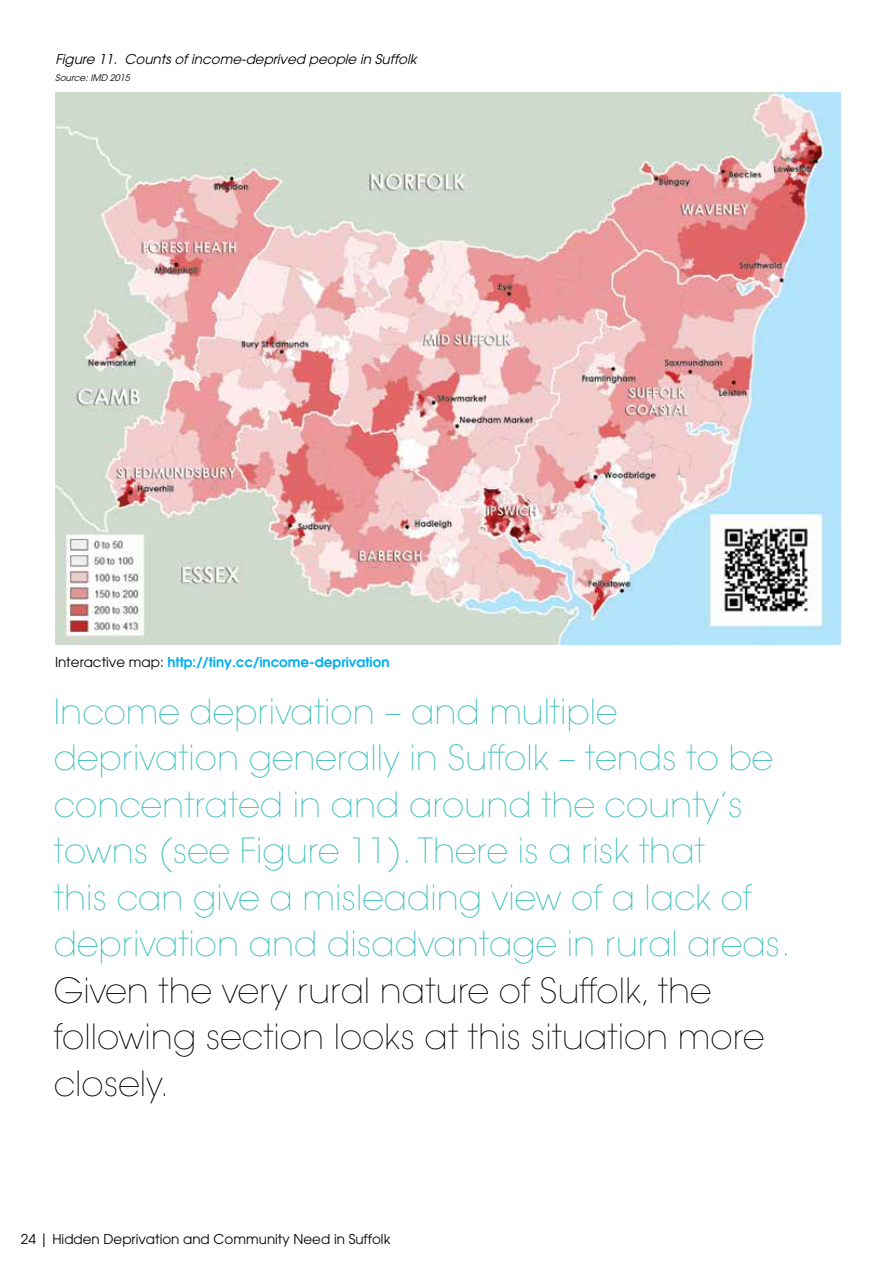
<style>
.page{position:relative;width:893px;height:1263px;background:#fff}
.page>*{position:absolute;margin:0;border:0;box-sizing:border-box;transform-origin:0 0}
.t1{font:200 34.5px/46.5px "Avant Garde LT";color:#3dbfbb}
.t2{font:200 34.5px/46.5px "Avant Garde LT";color:#000}
.t3{font:600 13.5px "Avant Garde LT";color:#00aeef}
.t4{font:italic 13.5px "Avant Garde LT";color:#000}
.t5{font:13.5px "Avant Garde LT";color:#000}
.t6{font:italic 9px "Avant Garde LT";color:#000}
.s1{font-weight:400;color:#000}
</style>
<div class="page">
<img style="left:55px;top:93px;width:786px;height:551px">
<p class="t4" style="left:55px;top:51px;width:363px">Figure 11. Counts of income-deprived people in Suffolk</p>
<p class="t6" style="left:55px;top:72px;width:76px">Source: IMD 2015</p>
<p class="t3" style="left:55px;top:653px;width:336px"><span class="s1">Interactive map:</span> http://tiny.cc/income-deprivation</p>
<p class="t1" style="left:54px;top:689px;width:738px">Income deprivation – and multiple deprivation generally in Suffolk – tends to be concentrated in and around the county’s towns (see Figure 11). There is a risk that<br>this can give a misleading view of a lack of deprivation and disadvantage in rural areas.</p>
<p class="t2" style="left:54px;top:968px;width:712px">Given the very rural nature of Suffolk, the following section looks at this situation more closely.</p>
<p class="t5" style="left:21px;top:1231px;width:371px">24 | Hidden Deprivation and Community Need in Suffolk</p>
</div>
